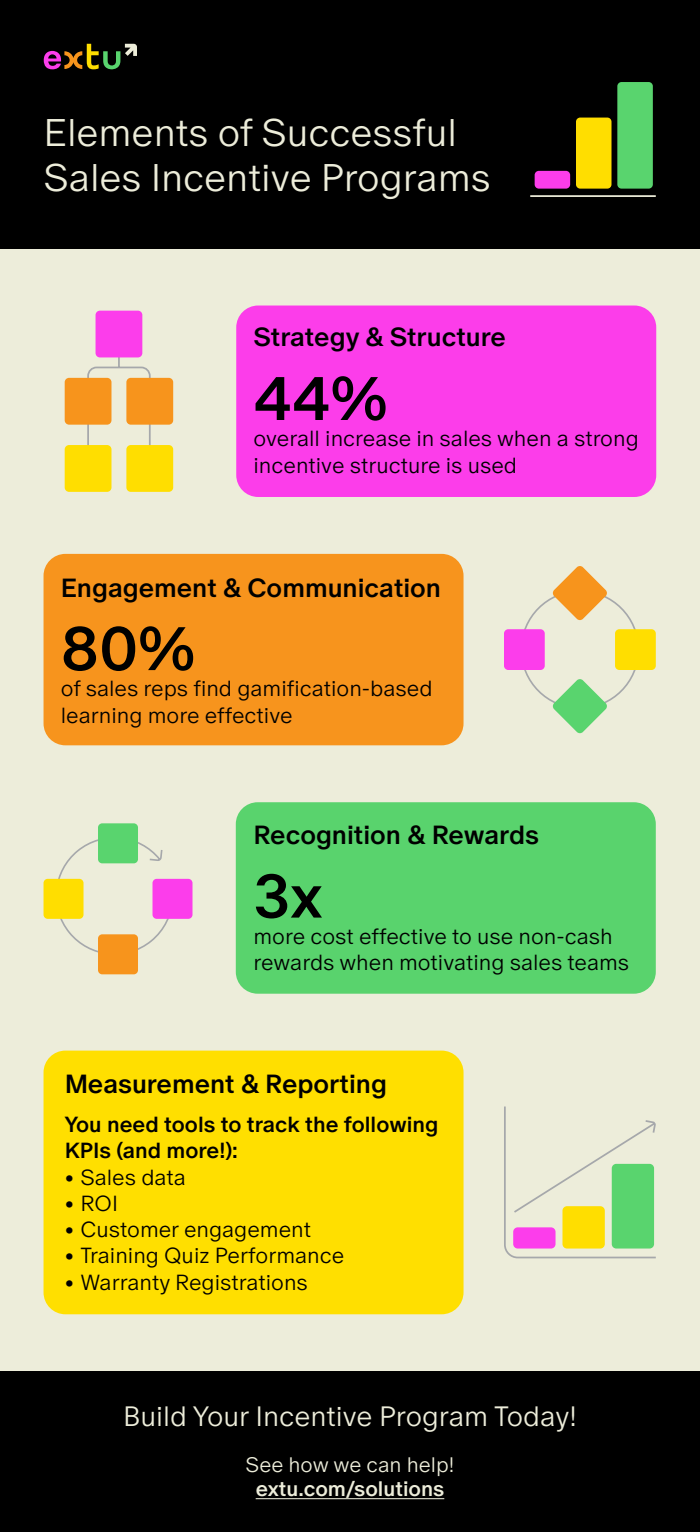
<style>
.page{position:relative;width:700px;height:1532px;background:#fff}
.page>*{position:absolute;margin:0;border:0;box-sizing:border-box;transform-origin:0 0}
.t1{font:500 61.25px "Extu Oracle";color:#000}
.t2{font:300 38.5px/45.5px "Extu Oracle";color:#ededda}
.t3{font:300 28px "Extu Oracle";color:#ededda}
.t4{font:500 26.25px "Extu Oracle";color:#000}
.t5{font:300 21.88px/26.2px "Extu Oracle";color:#000}
.t6{font:500 21.88px/26.2px "Extu Oracle";color:#000}
.t7{font:500 21px "Extu Oracle";color:#ededda}
.t8{font:300 21px "Extu Oracle";color:#ededda}
</style>
<div class="page">
<div style="left:0;top:0;width:700px;height:1531px;background:#ededda"></div>
<div style="left:0;top:0;width:700px;height:248px;background:#000"></div>
<svg style="left:44px;top:44px;width:93px;height:25px"></svg>
<div style="left:576px;top:118px;width:36px;height:71px;background:#ffde00;border-radius:4px"></div>
<div style="left:535px;top:171px;width:35px;height:18px;background:#fc3deb;border-radius:4px"></div>
<div style="left:617px;top:82px;width:36px;height:107px;background:#59d46e;border-radius:4px"></div>
<hr style="left:530px;top:195px;width:126px;height:2px;background:#ededd9">
<svg style="left:86px;top:332px;width:66px;height:118px"></svg>
<div style="left:65px;top:445px;width:46px;height:47px;background:#ffde00;border-radius:4px"></div>
<div style="left:126px;top:445px;width:47px;height:47px;background:#ffde00;border-radius:4px"></div>
<div style="left:65px;top:378px;width:46px;height:46px;background:#f7941c;border-radius:4px"></div>
<div style="left:126px;top:378px;width:47px;height:46px;background:#f7941c;border-radius:4px"></div>
<div style="left:96px;top:310px;width:46px;height:47px;background:#fc3deb;border-radius:4px"></div>
<div style="left:44px;top:554px;width:420px;height:191px;background:#f7941d;border-radius:22px"></div>
<svg style="left:552px;top:566px;width:55px;height:54px"></svg>
<svg style="left:552px;top:679px;width:55px;height:54px"></svg>
<div style="left:615px;top:629px;width:41px;height:41px;background:#ffde00;border-radius:4px"></div>
<div style="left:504px;top:629px;width:41px;height:41px;background:#fc3deb;border-radius:4px"></div>
<div style="left:236px;top:305px;width:420px;height:192px;background:#fc3dea;border-radius:22px"></div>
<div style="left:236px;top:802px;width:420px;height:191px;background:#59d36d;border-radius:22px"></div>
<svg style="left:47px;top:839px;width:127px;height:114px"></svg>
<div style="left:98px;top:934px;width:40px;height:40px;background:#f7941c;border-radius:4px"></div>
<div style="left:98px;top:823px;width:40px;height:40px;background:#59d46e;border-radius:4px"></div>
<div style="left:44px;top:878px;width:40px;height:40px;background:#ffde00;border-radius:4px"></div>
<div style="left:153px;top:878px;width:40px;height:40px;background:#fc3deb;border-radius:4px"></div>
<div style="left:44px;top:1050px;width:420px;height:264px;background:#ffdf00;border-radius:22px"></div>
<svg style="left:504px;top:1106px;width:152px;height:153px"></svg>
<div style="left:0;top:1371px;width:700px;height:160px;background:#000"></div>
<hr style="left:256px;top:1497px;width:188px;height:1px;background:#ededda">
<h2 class="t2" style="left:44px;top:108px;width:449px">Elements of Successful<br>Sales Incentive Programs</h2>
<p class="t4" style="left:254px;top:318px;width:254px">Strategy &amp; Structure</p>
<h1 class="t1" style="left:254px;top:353px;width:135px">44%</h1>
<p class="t5" style="left:254px;top:424px;width:387px">overall increase in sales when a strong incentive structure is used</p>
<p class="t4" style="left:61px;top:568px;width:382px">Engagement &amp; Communication</p>
<h1 class="t1" style="left:61px;top:603px;width:136px">80%</h1>
<p class="t5" style="left:61px;top:674px;width:373px">of sales reps find gamification-based learning more effective</p>
<p class="t4" style="left:254px;top:815px;width:287px">Recognition &amp; Rewards</p>
<h1 class="t1" style="left:254px;top:851px;width:71px">3x</h1>
<p class="t5" style="left:254px;top:922px;width:377px">more cost effective to use non-cash rewards when motivating sales teams</p>
<p class="t4" style="left:65px;top:1064px;width:324px">Measurement &amp; Reporting</p>
<p class="t6" style="left:65px;top:1110px;width:375px">You need tools to track the following<br>KPIs (and more!):</p>
<p class="t5" style="left:65px;top:1162px;width:123px">• Sales data</p>
<p class="t5" style="left:65px;top:1189px;width:55px">• ROI</p>
<p class="t5" style="left:65px;top:1215px;width:248px">• Customer engagement</p>
<p class="t5" style="left:65px;top:1241px;width:281px">• Training Quiz Performance</p>
<p class="t5" style="left:65px;top:1267px;width:245px">• Warranty Registrations</p>
<p class="t3" style="left:123px;top:1396px;width:455px">Build Your Incentive Program Today!</p>
<p class="t8" style="left:246px;top:1449px;width:210px">See how we can help!</p>
<p class="t7" style="left:256px;top:1473px;width:190px">extu.com/solutions</p>
</div>
